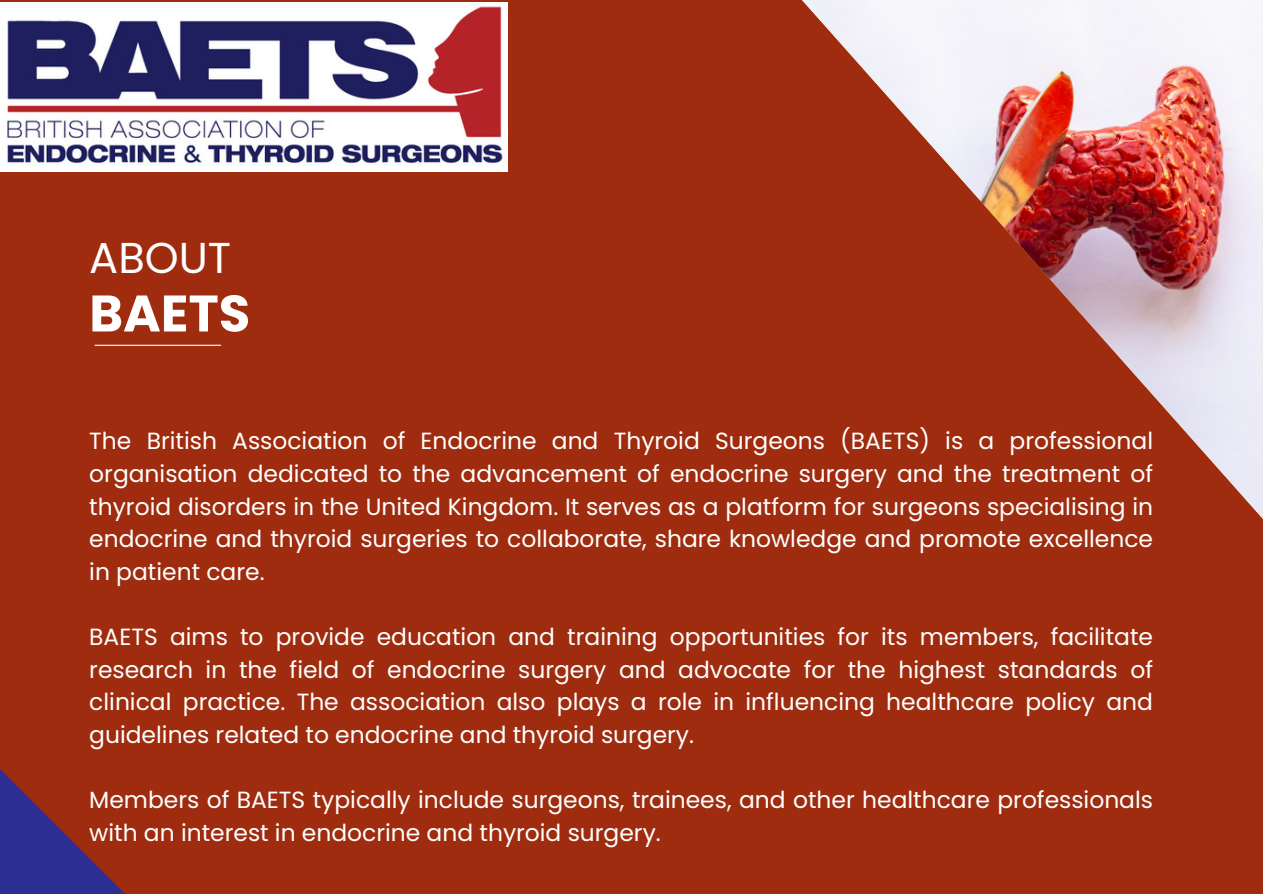
<style>
.page{position:relative;width:1263px;height:894px;background:#fff}
.page>*{position:absolute;margin:0;border:0;box-sizing:border-box;transform-origin:0 0}
.t1{font:700 51.15px "Poppins";color:#fff}
.t2{font:43.2px "Poppins";color:#fff}
.t3{font:23.4px/32.7px "Poppins";color:#fff;text-align:justify}
</style>
<div class="page">
<div style="left:0;top:0;width:1263px;height:893px;background:#9f2c0f"></div>
<img style="left:802px;top:0;width:461px;height:519px">
<hr style="left:95px;top:344px;width:126px;height:2px;background:#fff">
<svg style="left:0;top:769px;width:124px;height:124px"></svg>
<img style="left:0;top:3px;width:507px;height:168px">
<p class="t2" style="left:89px;top:227px;width:143px">ABOUT</p>
<h2 class="t1" style="left:89px;top:277px;width:162px">BAETS</h2>
<h1 class="t3" style="left:89px;top:424px;width:1065px">The British Association of Endocrine and Thyroid Surgeons (BAETS) is a professional organisation dedicated to the advancement of endocrine surgery and the treatment of thyroid disorders in the United Kingdom. It serves as a platform for surgeons specialising in endocrine and thyroid surgeries to collaborate, share knowledge and promote excellence in patient care.</h1>
<p class="t3" style="left:89px;top:620px;width:1065px">BAETS aims to provide education and training opportunities for its members, facilitate research in the field of endocrine surgery and advocate for the highest standards of clinical practice. The association also plays a role in influencing healthcare policy and guidelines related to endocrine and thyroid surgery.</p>
<p class="t3" style="left:89px;top:783px;width:1065px">Members of BAETS typically include surgeons, trainees, and other healthcare professionals with an interest in endocrine and thyroid surgery.</p>
</div>
